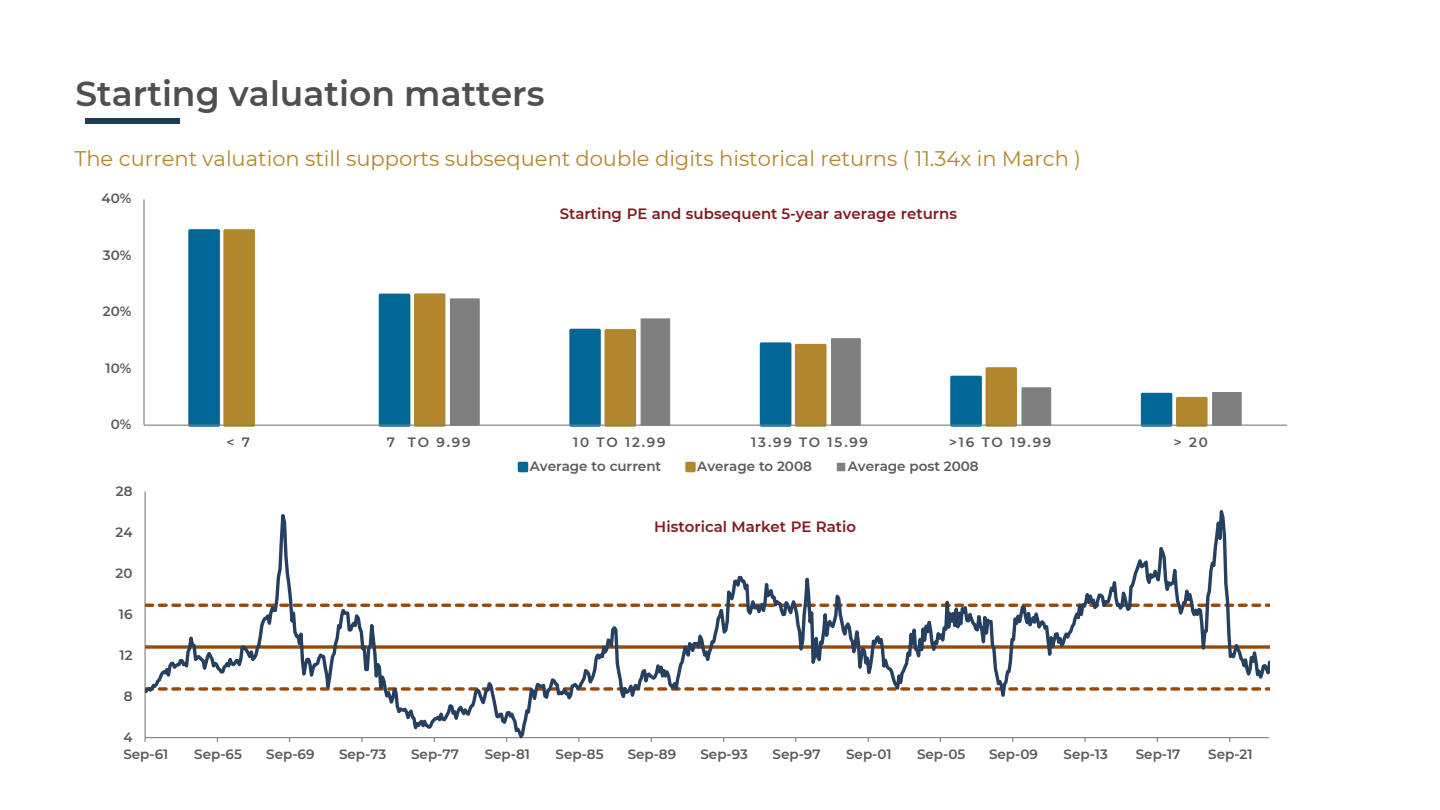
<style>
.page{position:relative;width:1440px;height:810px;background:#fff}
.page>*{position:absolute;margin:0;border:0;box-sizing:border-box;transform-origin:0 0}
.t1{font:600 34.5px "Montserrat";color:#4f504e}
.t2{font:21px "Montserrat";color:#b3872e}
.t3{font:600 15px "Montserrat";color:#841720}
.t4{font:600 13.5px "Montserrat";letter-spacing:.005em;color:#595959}
</style>
<div class="page">
<div style="left:86px;top:119px;width:94px;height:5px;background:#1c3e5b"></div>
<svg style="left:187px;top:229px;width:35px;height:196px;background:#1a759e"></svg>
<svg style="left:222px;top:229px;width:227px;height:196px"></svg>
<svg style="left:449px;top:298px;width:793px;height:127px"></svg>
<hr style="left:143px;top:199px;width:2px;height:226px;background:#7f7f7f">
<hr style="left:144px;top:425px;width:1143px;height:1px;background:#7f7f7f">
<div style="left:519px;top:463px;width:8px;height:8px;background:#026794"></div>
<div style="left:518px;top:462px;width:10px;height:10px;border:3px solid #026794"></div>
<div style="left:687px;top:463px;width:7px;height:8px;background:#b2862d"></div>
<div style="left:685px;top:462px;width:11px;height:10px;border:3px solid #b2862d"></div>
<div style="left:837px;top:463px;width:8px;height:8px;background:#7f7f7f"></div>
<svg style="left:145px;top:491px;width:1125px;height:248px"></svg>
<h2 class="t1" style="left:75px;top:70px;width:471px">Starting valuation matters</h2>
<p class="t2" style="left:74px;top:144px;width:1008px">The current valuation still supports subsequent double digits historical returns ( 11.34x in March )</p>
<p class="t4" style="left:102px;top:189px;width:31px">40%</p>
<p class="t4" style="left:103px;top:246px;width:30px">30%</p>
<p class="t4" style="left:103px;top:302px;width:30px">20%</p>
<p class="t4" style="left:106px;top:359px;width:27px">10%</p>
<p class="t4" style="left:111px;top:415px;width:22px">0%</p>
<p class="t4" style="left:116px;top:481px;width:18px">28</p>
<p class="t4" style="left:115px;top:522px;width:19px">24</p>
<p class="t4" style="left:116px;top:563px;width:19px">20</p>
<p class="t4" style="left:119px;top:604px;width:15px">16</p>
<p class="t4" style="left:120px;top:645px;width:15px">12</p>
<p class="t4" style="left:124px;top:686px;width:10px">8</p>
<p class="t4" style="left:123px;top:727px;width:11px">4</p>
<p class="t3" style="left:560px;top:203px;width:399px">Starting PE and subsequent 5-year average returns</p>
<p class="t4" style="left:226px;top:433px;width:25px">&lt; 7</p>
<p class="t4" style="left:387px;top:433px;width:85px">7 TO 9.99</p>
<p class="t4" style="left:573px;top:433px;width:94px">10 TO 12.99</p>
<p class="t4" style="left:751px;top:433px;width:118px">13.99 TO 15.99</p>
<p class="t4" style="left:949px;top:433px;width:104px">&gt;16 TO 19.99</p>
<p class="t4" style="left:1174px;top:433px;width:36px">&gt; 20</p>
<p class="t4" style="left:530px;top:457px;width:133px">Average to current</p>
<p class="t4" style="left:697px;top:457px;width:116px">Average to 2008</p>
<p class="t4" style="left:848px;top:457px;width:132px">Average post 2008</p>
<p class="t3" style="left:654px;top:516px;width:203px">Historical Market PE Ratio</p>
<p class="t4" style="left:123px;top:745px;width:46px">Sep-61</p>
<p class="t4" style="left:194px;top:745px;width:49px">Sep-65</p>
<p class="t4" style="left:266px;top:745px;width:50px">Sep-69</p>
<p class="t4" style="left:339px;top:745px;width:49px">Sep-73</p>
<p class="t4" style="left:411px;top:745px;width:49px">Sep-77</p>
<p class="t4" style="left:485px;top:745px;width:47px">Sep-81</p>
<p class="t4" style="left:556px;top:745px;width:50px">Sep-85</p>
<p class="t4" style="left:628px;top:745px;width:50px">Sep-89</p>
<p class="t4" style="left:700px;top:745px;width:49px">Sep-93</p>
<p class="t4" style="left:773px;top:745px;width:49px">Sep-97</p>
<p class="t4" style="left:846px;top:745px;width:47px">Sep-01</p>
<p class="t4" style="left:917px;top:745px;width:50px">Sep-05</p>
<p class="t4" style="left:989px;top:745px;width:50px">Sep-09</p>
<p class="t4" style="left:1064px;top:745px;width:46px">Sep-13</p>
<p class="t4" style="left:1136px;top:745px;width:46px">Sep-17</p>
<p class="t4" style="left:1208px;top:745px;width:46px">Sep-21</p>
</div>
